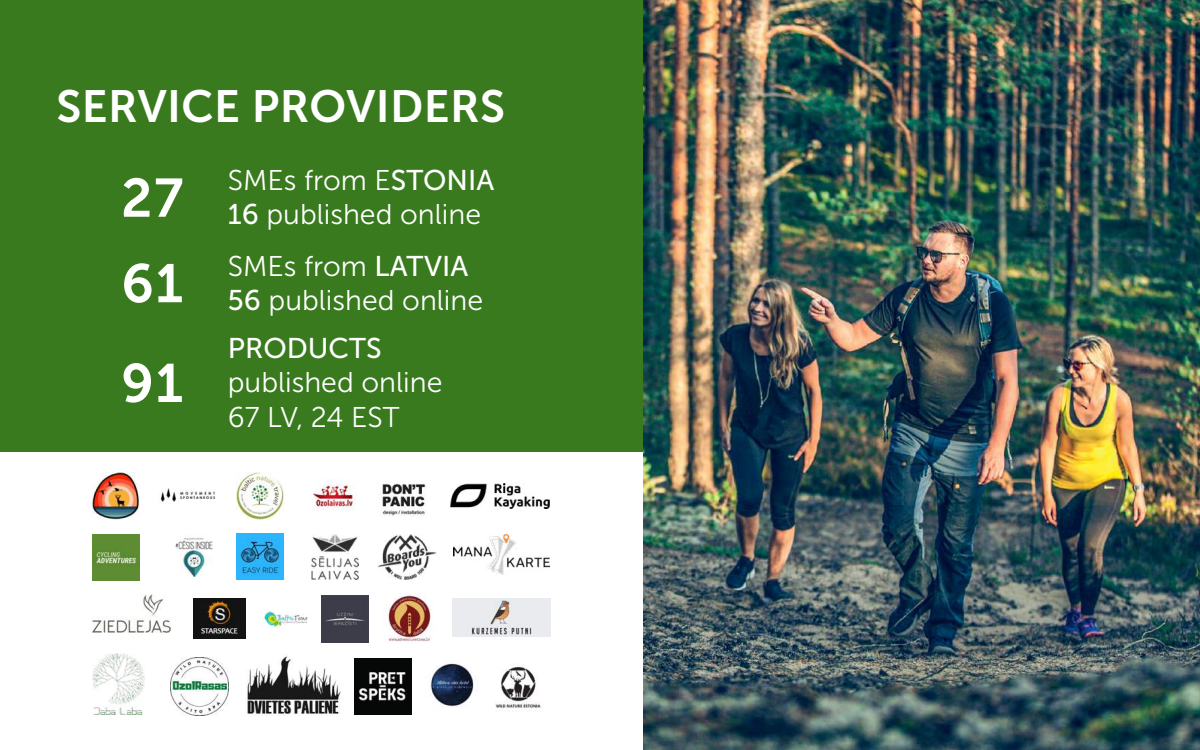
<style>
.page{position:relative;width:1200px;height:750px;background:#fff}
.page>*{position:absolute;margin:0;border:0;box-sizing:border-box;transform-origin:0 0}
.t1{font:54px/85.5px "Museo Sans 700";color:#fff}
.t2{font:45px "Museo Sans 700";letter-spacing:.01em;color:#fff}
.t3{font:28.5px/34.2px "Museo Sans 300";color:#fff}
.t4{font:28.5px "Museo Sans 500";color:#fff}
.s1{font-family:"Museo Sans 500"}
</style>
<div class="page">
<div style="left:0;top:0;width:644px;height:452px;background:#387a1d"></div>
<img style="left:644px;top:0;width:556px;height:750px">
<img style="left:93px;top:473px;width:47px;height:47px">
<img style="left:160px;top:488px;width:56px;height:14px">
<img style="left:237px;top:473px;width:46px;height:47px">
<img style="left:313px;top:479px;width:43px;height:32px">
<img style="left:382px;top:483px;width:45px;height:34px">
<img style="left:451px;top:483px;width:99px;height:26px">
<img style="left:93px;top:534px;width:47px;height:46px">
<img style="left:175px;top:538px;width:38px;height:39px">
<img style="left:237px;top:533px;width:46px;height:47px">
<img style="left:312px;top:534px;width:46px;height:45px">
<img style="left:377px;top:534px;width:60px;height:45px">
<img style="left:454px;top:534px;width:96px;height:40px">
<img style="left:93px;top:595px;width:78px;height:37px">
<img style="left:193px;top:599px;width:53px;height:40px">
<img style="left:264px;top:611px;width:44px;height:16px">
<img style="left:321px;top:596px;width:47px;height:46px">
<img style="left:93px;top:653px;width:51px;height:62px">
<img style="left:452px;top:599px;width:99px;height:37px">
<img style="left:385px;top:594px;width:47px;height:48px">
<img style="left:170px;top:657px;width:58px;height:59px">
<img style="left:247px;top:656px;width:94px;height:60px">
<img style="left:355px;top:659px;width:57px;height:56px">
<img style="left:430px;top:663px;width:47px;height:44px">
<img style="left:495px;top:666px;width:46px;height:44px">
<h2 class="t2" style="left:56px;top:82px;width:450px">SERVICE PROVIDERS</h2>
<h1 class="t1" style="left:121px;top:155px;width:64px">27<br>61</h1>
<h1 class="t1" style="left:121px;top:341px;width:63px">91</h1>
<p class="t3" style="left:228px;top:163px;width:268px">SMEs from E<span class="s1">STONIA<br>16</span> published online</p>
<p class="t3" style="left:228px;top:249px;width:257px">SMEs from <span class="s1">LATVIA<br>56</span> published online</p>
<p class="t4" style="left:228px;top:333px;width:155px">PRODUCTS</p>
<p class="t3" style="left:228px;top:366px;width:216px">published online<br>67 LV, 24 EST</p>
</div>
